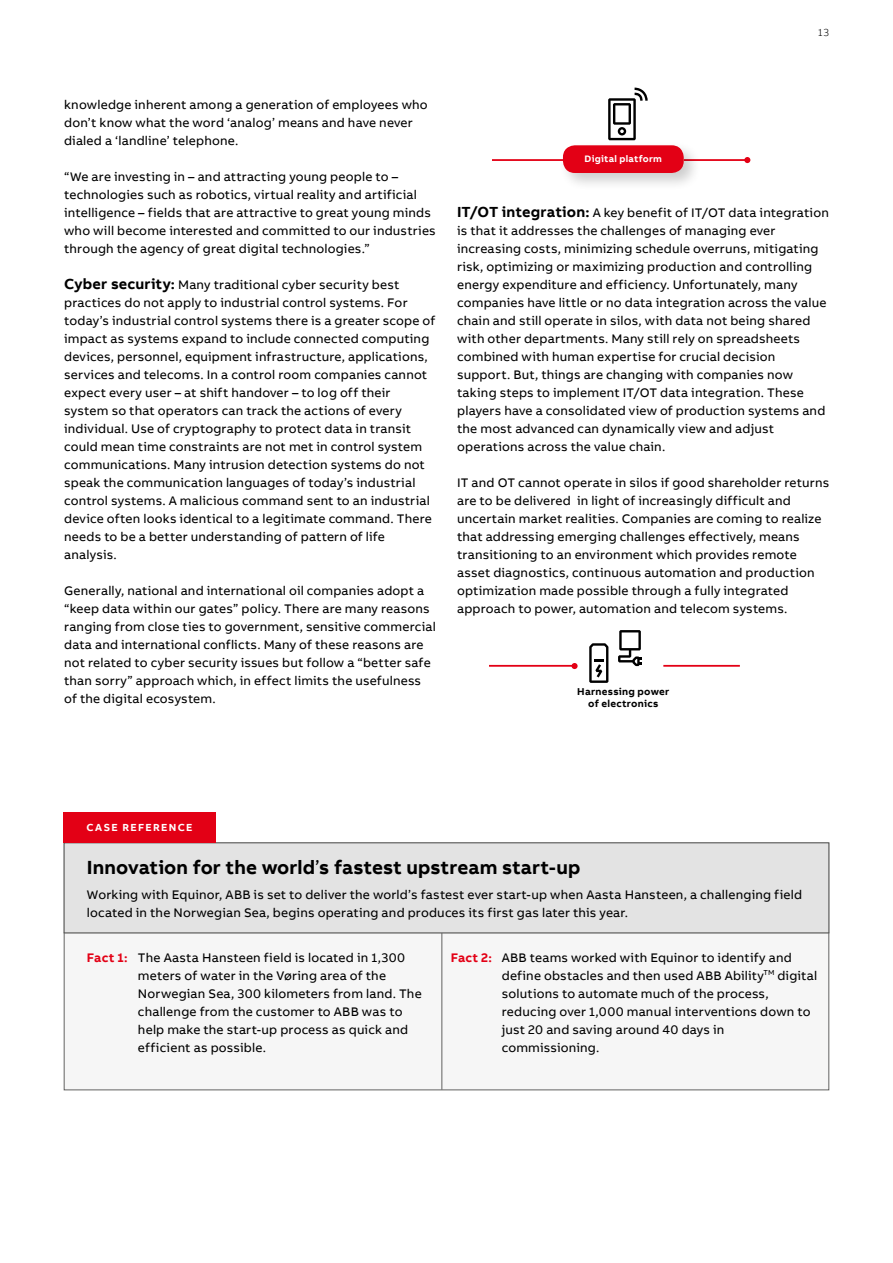
<style>
.page{position:relative;width:893px;height:1263px;background:#fff}
.page>*{position:absolute;margin:0;border:0;box-sizing:border-box;transform-origin:0 0}
.t1{font:700 19.5px "AB Bvoice";letter-spacing:.005em;color:#000}
.t2{font:12.75px/18px "AB Bvoice";letter-spacing:.015em;color:#000}
.t3{font:700 10.5px "AB Bvoice";letter-spacing:.13em;color:#fff}
.t4{font:300 10.5px "AB Bvoice";color:#000}
.t5{font:700 10.2px/12px "AB Bvoice";letter-spacing:.025em;color:#000;text-align:center}
.t6{font:700 9.6px "AB Bvoice";letter-spacing:.025em;color:#fff}
.s1{font-weight:700;font-size:15px}
.s2{font-weight:400}
.s3{font-weight:700;color:#e30015}
</style>
<div class="page">
<div style="left:64px;top:842px;width:765px;height:248px;background:#f6f6f6;border:1px solid #626261"></div>
<hr style="left:441px;top:933px;width:1px;height:157px;background:#626261">
<div style="left:64px;top:842px;width:765px;height:91px;background:#e3e3e3;border:1px solid #626261"></div>
<div style="left:64px;top:813px;width:152px;height:30px;background:#e30015"></div>
<hr style="left:684px;top:159px;width:65px;height:2px;background:#e30015">
<div style="left:558px;top:141px;width:144px;height:50px;background:#000;opacity:.2"></div>
<div style="left:563px;top:145px;width:121px;height:28px;background:#e30015;border-radius:12px"></div>
<svg style="left:608px;top:88px;width:40px;height:52px"></svg>
<svg style="left:744px;top:157px;width:6px;height:6px"></svg>
<hr style="left:492px;top:159px;width:75px;height:2px;background:#e30015">
<hr style="left:663px;top:665px;width:77px;height:2px;background:#e30015">
<hr style="left:489px;top:665px;width:86px;height:2px;background:#e30015">
<svg style="left:618px;top:630px;width:24px;height:36px"></svg>
<svg style="left:589px;top:643px;width:19px;height:40px"></svg>
<div style="left:571px;top:663px;width:7px;height:6px;background:#e30015;border-radius:50%"></div>
<p class="t4" style="left:818px;top:26px;width:13px">13</p>
<p class="t2" style="left:64px;top:96px;width:365px">knowledge inherent among a generation of employees who don’t know what the word ‘analog’ means and have never dialed a ‘landline’ telephone.</p>
<p class="t2" style="left:64px;top:168px;width:373px">“We are investing in – and attracting young people to – technologies such as robotics, virtual reality and artificial intelligence – fields that are attractive to great young minds who will become interested and committed to our industries through the agency of great digital technologies.”</p>
<p class="t2" style="left:64px;top:276px;width:373px"><span class="s1">Cyber security:</span> Many traditional cyber security best practices do not apply to industrial control systems. For today’s industrial control systems there is a greater scope of impact as systems expand to include connected computing devices, personnel, equipment infrastructure, applications, services and telecoms. In a control room companies cannot expect every user – at shift handover – to log off their system so that operators can track the actions of every individual. Use of cryptography to protect data in transit could mean time constraints are not met in control system communications. Many intrusion detection systems do not speak the communication languages of today’s industrial control systems. A malicious command sent to an industrial device often looks identical to a legitimate command. There needs to be a better understanding of pattern of life analysis.</p>
<p class="t2" style="left:64px;top:582px;width:373px">Generally, national and international oil companies adopt a “keep data within our gates” policy. There are many reasons ranging from close ties to government, sensitive commercial data and international conflicts. Many of these reasons are not related to cyber security issues but follow a “better safe than sorry” approach which, in effect limits the usefulness of the digital ecosystem.</p>
<p class="t6" style="left:584px;top:153px;width:79px">Digital platform</p>
<p class="t2" style="left:457px;top:204px;width:373px"><span class="s1">IT/OT integration:</span> A key benefit of IT/OT data integration is that it addresses the challenges of managing ever increasing costs, minimizing schedule overruns, mitigating risk, optimizing or maximizing production and controlling energy expenditure and efficiency. Unfortunately, many companies have little or no data integration across the value chain and still operate in silos, with data not being shared with other departments. Many still rely on spreadsheets combined with human expertise for crucial decision support. But, things are changing with companies now taking steps to implement IT/OT data integration. These players have a consolidated view of production systems and the most advanced can dynamically view and adjust operations across the value chain.</p>
<p class="t2" style="left:457px;top:474px;width:374px">IT and OT cannot operate in silos if good shareholder returns are to be delivered in light of increasingly difficult and uncertain market realities. Companies are coming to realize that addressing emerging challenges effectively, means transitioning to an environment which provides remote asset diagnostics, continuous automation and production optimization made possible through a fully integrated approach to power, automation and telecom systems.</p>
<p class="t5" style="left:577px;top:686px;width:94px">Harnessing power of electronics</p>
<p class="t3" style="left:87px;top:821px;width:107px">CASE REFERENCE</p>
<h1 class="t1" style="left:87px;top:855px;width:495px">Innovation for the world<span class="s2">’</span>s fastest upstream start-up</h1>
<p class="t2" style="left:87px;top:886px;width:717px">Working with Equinor, ABB is set to deliver the world’s fastest ever start-up when Aasta Hansteen, a challenging field located in the Norwegian Sea, begins operating and produces its first gas later this year.</p>
<p class="t2" style="left:138px;top:948px;width:285px;text-indent:-51px"><span class="s3">Fact 1:</span> The Aasta Hansteen field is located in 1,300 meters of water in the Vøring area of the Norwegian Sea, 300 kilometers from land. The challenge from the customer to ABB was to help make the start-up process as quick and efficient as possible.</p>
<p class="t2" style="left:502px;top:948px;width:317px;text-indent:-51px"><span class="s3">Fact 2:</span> ABB teams worked with Equinor to identify and define obstacles and then used ABB Ability<sup>TM</sup> digital solutions to automate much of the process, reducing over 1,000 manual interventions down to just 20 and saving around 40 days in commissioning.</p>
</div>
